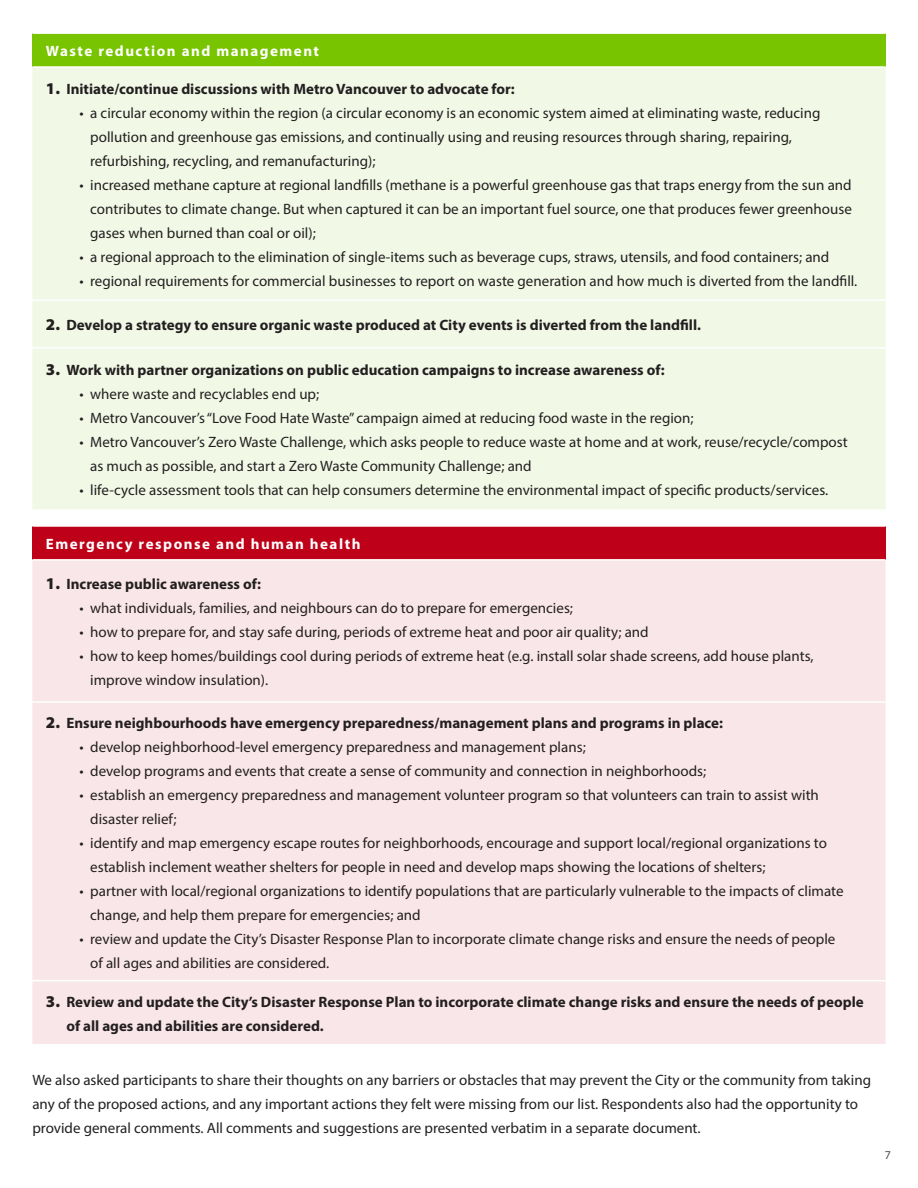
<style>
.page{position:relative;width:918px;height:1188px;background:#fff}
.page>*{position:absolute;margin:0;border:0;box-sizing:border-box;transform-origin:0 0}
.bullets{font:15px/24px "Myriad Pro";color:#231f20}
.inset{font:700 15px/24px "Myriad Pro";color:#231f20}
.t1{font:700 15px "Myriad Pro";letter-spacing:.1em;color:#fff}
.t2{font:12px "Myriad Pro";color:#4b4c4d}
.s1{font-weight:900;font-size:16.5px}
</style>
<div class="page">
<div style="left:32px;top:33px;width:854px;height:34px;background:#78c400"></div>
<div style="left:32px;top:68px;width:854px;height:441px;background:#f1f9e6"></div>
<hr style="left:32px;top:347px;width:854px;height:2px;background:#fff">
<hr style="left:32px;top:66px;width:854px;height:2px;background:#fff">
<hr style="left:32px;top:299px;width:854px;height:2px;background:#fff">
<hr style="left:32px;top:32px;width:854px;height:2px;background:#fff">
<div style="left:32px;top:526px;width:854px;height:34px;background:#be0018"></div>
<div style="left:32px;top:561px;width:854px;height:483px;background:#f9e6e8"></div>
<hr style="left:32px;top:980px;width:854px;height:1px;background:#fff">
<hr style="left:32px;top:559px;width:854px;height:2px;background:#fff">
<hr style="left:32px;top:701px;width:854px;height:2px;background:#fff">
<hr style="left:32px;top:525px;width:854px;height:2px;background:#fff">
<p class="t1" style="left:46px;top:41px;width:275px">Waste reduction and management</p>
<p class="inset" style="left:46px;top:76px;width:470px"><span class="s1">1.</span> Initiate/continue discussions with Metro Vancouver to advocate for:</p>
<p class="bullets" style="left:90px;top:101px;width:732px;text-indent:-11px">• a circular economy within the region (a circular economy is an economic system aimed at eliminating waste, reducing pollution and greenhouse gas emissions, and continually using and reusing resources through sharing, repairing, refurbishing, recycling, and remanufacturing);</p>
<p class="bullets" style="left:90px;top:173px;width:763px;text-align:justify;text-indent:-11px">• increased methane capture at regional landfills (methane is a powerful greenhouse gas that traps energy from the sun and contributes to climate change. But when captured it can be an important fuel source, one that produces fewer greenhouse gases when burned than coal or oil);</p>
<p class="bullets" style="left:80px;top:245px;width:751px">• a regional approach to the elimination of single-items such as beverage cups, straws, utensils, and food containers; and</p>
<p class="bullets" style="left:80px;top:269px;width:779px">• regional requirements for commercial businesses to report on waste generation and how much is diverted from the landfill.</p>
<p class="inset" style="left:46px;top:313px;width:657px"><span class="s1">2.</span> Develop a strategy to ensure organic waste produced at City events is diverted from the landfill.</p>
<p class="inset" style="left:46px;top:358px;width:620px"><span class="s1">3.</span> Work with partner organizations on public education campaigns to increase awareness of:</p>
<p class="bullets" style="left:80px;top:382px;width:241px">• where waste and recyclables end up;</p>
<p class="bullets" style="left:80px;top:406px;width:615px">• Metro Vancouver’s “Love Food Hate Waste” campaign aimed at reducing food waste in the region;</p>
<p class="bullets" style="left:90px;top:430px;width:759px;text-indent:-11px">• Metro Vancouver’s Zero Waste Challenge, which asks people to reduce waste at home and at work, reuse/recycle/compost as much as possible, and start a Zero Waste Community Challenge; and</p>
<p class="bullets" style="left:80px;top:478px;width:750px">• life-cycle assessment tools that can help consumers determine the environmental impact of specific products/services.</p>
<p class="t1" style="left:46px;top:534px;width:316px">Emergency response and human health</p>
<p class="inset" style="left:46px;top:572px;width:217px"><span class="s1">1.</span> Increase public awareness of:</p>
<p class="bullets" style="left:80px;top:596px;width:495px">• what individuals, families, and neighbours can do to prepare for emergencies;</p>
<p class="bullets" style="left:80px;top:620px;width:571px">• how to prepare for, and stay safe during, periods of extreme heat and poor air quality; and</p>
<p class="bullets" style="left:90px;top:644px;width:725px;text-indent:-11px">• how to keep homes/buildings cool during periods of extreme heat (e.g. install solar shade screens, add house plants, improve window insulation).</p>
<p class="inset" style="left:46px;top:710px;width:679px"><span class="s1">2.</span> Ensure neighbourhoods have emergency preparedness/management plans and programs in place:</p>
<p class="bullets" style="left:80px;top:734px;width:508px">• develop neighborhood-level emergency preparedness and management plans;</p>
<p class="bullets" style="left:80px;top:758px;width:628px">• develop programs and events that create a sense of community and connection in neighborhoods;</p>
<p class="bullets" style="left:90px;top:782px;width:730px;text-indent:-11px">• establish an emergency preparedness and management volunteer program so that volunteers can train to assist with disaster relief;</p>
<p class="bullets" style="left:90px;top:830px;width:738px;text-indent:-11px">• identify and map emergency escape routes for neighborhoods, encourage and support local/regional organizations to establish inclement weather shelters for people in need and develop maps showing the locations of shelters;</p>
<p class="bullets" style="left:90px;top:878px;width:755px;text-indent:-11px">• partner with local/regional organizations to identify populations that are particularly vulnerable to the impacts of climate change, and help them prepare for emergencies; and</p>
<p class="bullets" style="left:90px;top:926px;width:747px;text-indent:-11px">• review and update the City’s Disaster Response Plan to incorporate climate change risks and ensure the needs of people of all ages and abilities are considered.</p>
<p class="inset" style="left:66px;top:989px;width:799px;text-indent:-20px"><span class="s1">3.</span> Review and update the City’s Disaster Response Plan to incorporate climate change risks and ensure the needs of people of all ages and abilities are considered.</p>
<p class="bullets" style="left:32px;top:1068px;width:840px">We also asked participants to share their thoughts on any barriers or obstacles that may prevent the City or the community from taking any of the proposed actions, and any important actions they felt were missing from our list. Respondents also had the opportunity to provide general comments. All comments and suggestions are presented verbatim in a separate document.</p>
<p class="t2" style="left:885px;top:1147px;width:8px">7</p>
</div>
